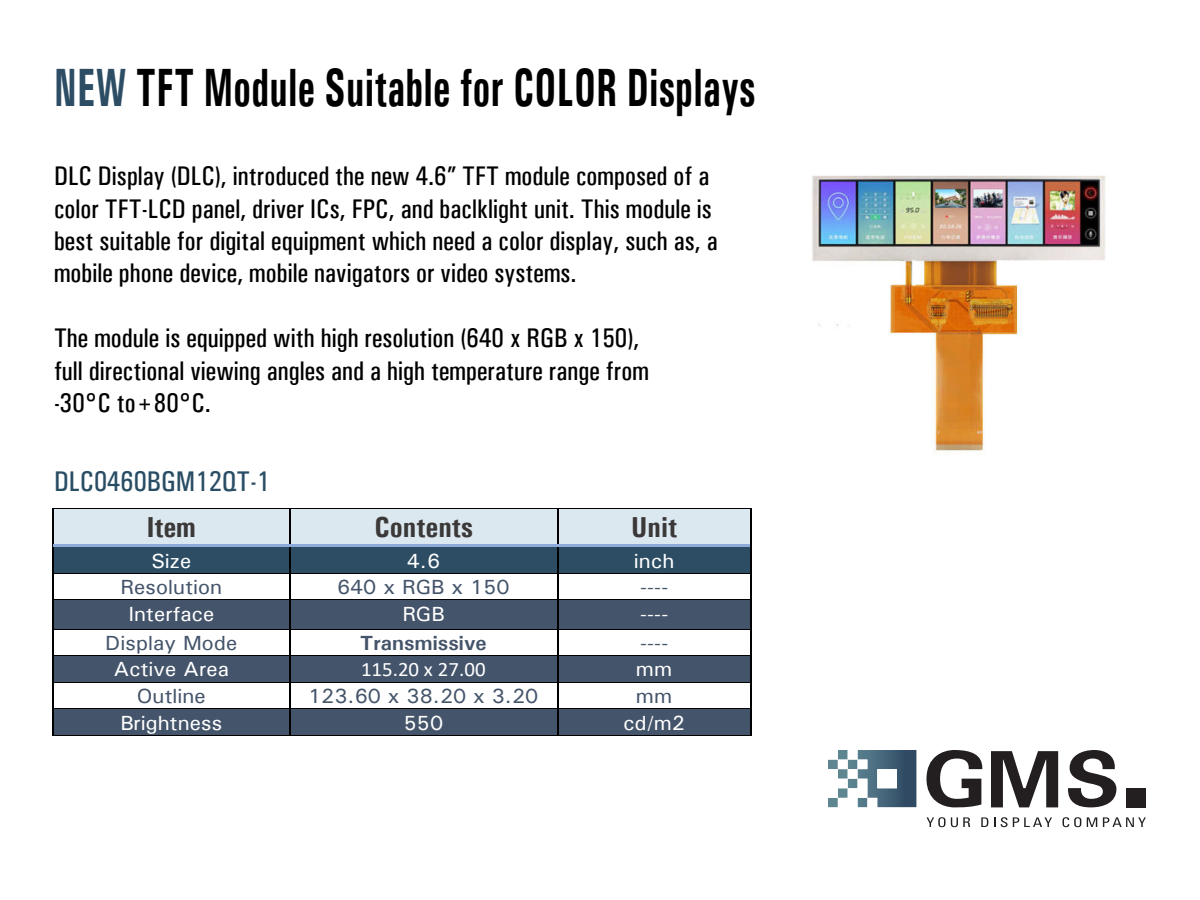
<style>
.page{position:relative;width:1200px;height:900px;background:#fff}
.page>*{position:absolute;margin:0;border:0;box-sizing:border-box;transform-origin:0 0}
.t1{font:700 54px "Univers Condensed";letter-spacing:.01em;color:#000;scale:.73 1}
.t2{font:700 28.95px "Univers Condensed";color:#3b3838}
.t3{font:28.5px "Univers Condensed";color:#294d64}
.t4{font:27px/32.4px "Univers Condensed";color:#000}
.t5{font:20.55px "Univers";color:#44546a}
.t6{font:20.55px "Univers";letter-spacing:.005em;color:#fff}
.t7{font:700 20.55px "Univers";color:#44546a}
.t8{font:20.55px "Calibri";color:#fff}
.s1{color:#2c4d64}
</style>
<div class="page">
<svg style="left:926px;top:750px;width:56px;height:57px"></svg>
<svg style="left:991px;top:751px;width:67px;height:56px"></svg>
<svg style="left:1068px;top:750px;width:48px;height:57px"></svg>
<div style="left:1126px;top:788px;width:20px;height:19px;background:#231f20"></div>
<svg style="left:828px;top:750px;width:89px;height:57px"></svg>
<svg style="left:927px;top:817px;width:43px;height:10px"></svg>
<svg style="left:981px;top:817px;width:7px;height:10px"></svg>
<svg style="left:1001px;top:817px;width:51px;height:10px"></svg>
<svg style="left:1063px;top:817px;width:18px;height:10px"></svg>
<svg style="left:1087px;top:817px;width:10px;height:10px"></svg>
<svg style="left:1103px;top:817px;width:43px;height:10px"></svg>
<img style="left:812px;top:175px;width:294px;height:277px">
<div style="left:53px;top:509px;width:236px;height:35px;background:#dce8f0"></div>
<div style="left:291px;top:509px;width:266px;height:35px;background:#dce8f0"></div>
<div style="left:558px;top:509px;width:192px;height:35px;background:#dce8f0"></div>
<hr style="left:53px;top:508px;width:237px;height:1px;background:#000">
<hr style="left:291px;top:508px;width:266px;height:1px;background:#000">
<hr style="left:558px;top:508px;width:192px;height:1px;background:#000">
<hr style="left:52px;top:509px;width:1px;height:35px;background:#000">
<hr style="left:290px;top:509px;width:1px;height:35px;background:#000">
<hr style="left:557px;top:509px;width:1px;height:35px;background:#000">
<hr style="left:750px;top:509px;width:1px;height:35px;background:#000">
<div style="left:53px;top:548px;width:236px;height:25px;background:#2c4d64"></div>
<div style="left:291px;top:548px;width:266px;height:25px;background:#2c4d64"></div>
<div style="left:558px;top:548px;width:192px;height:25px;background:#2c4d64"></div>
<hr style="left:53px;top:544px;width:237px;height:3px;background:#8eaadb">
<hr style="left:53px;top:547px;width:237px;height:1px;background:#2c4d64">
<hr style="left:293px;top:544px;width:264px;height:3px;background:#8eaadb">
<hr style="left:293px;top:547px;width:264px;height:1px;background:#2c4d64">
<hr style="left:560px;top:544px;width:190px;height:3px;background:#8eaadb">
<hr style="left:560px;top:547px;width:190px;height:1px;background:#2c4d64">
<hr style="left:53px;top:573px;width:237px;height:1px;background:#000">
<hr style="left:291px;top:573px;width:266px;height:1px;background:#000">
<hr style="left:558px;top:573px;width:192px;height:1px;background:#000">
<div style="left:53px;top:600px;width:236px;height:29px;background:#44546a"></div>
<div style="left:291px;top:600px;width:266px;height:29px;background:#44546a"></div>
<div style="left:558px;top:600px;width:192px;height:29px;background:#44546a"></div>
<hr style="left:53px;top:599px;width:237px;height:1px;background:#000">
<hr style="left:291px;top:599px;width:266px;height:1px;background:#000">
<hr style="left:558px;top:599px;width:192px;height:1px;background:#000">
<hr style="left:53px;top:629px;width:237px;height:1px;background:#000">
<hr style="left:291px;top:629px;width:266px;height:1px;background:#000">
<hr style="left:558px;top:629px;width:192px;height:1px;background:#000">
<div style="left:53px;top:656px;width:236px;height:26px;background:#44546a"></div>
<div style="left:291px;top:656px;width:266px;height:26px;background:#44546a"></div>
<div style="left:558px;top:656px;width:192px;height:26px;background:#44546a"></div>
<hr style="left:53px;top:655px;width:237px;height:1px;background:#000">
<hr style="left:291px;top:655px;width:266px;height:1px;background:#000">
<hr style="left:558px;top:655px;width:192px;height:1px;background:#000">
<hr style="left:53px;top:682px;width:237px;height:1px;background:#000">
<hr style="left:291px;top:682px;width:266px;height:1px;background:#000">
<hr style="left:558px;top:682px;width:192px;height:1px;background:#000">
<div style="left:53px;top:710px;width:236px;height:25px;background:#44546a"></div>
<div style="left:291px;top:710px;width:266px;height:25px;background:#44546a"></div>
<div style="left:558px;top:710px;width:192px;height:25px;background:#44546a"></div>
<hr style="left:53px;top:708px;width:237px;height:1px;background:#000">
<hr style="left:291px;top:708px;width:266px;height:1px;background:#000">
<hr style="left:558px;top:708px;width:192px;height:1px;background:#000">
<svg style="left:52px;top:544px;width:1px;height:192px"></svg>
<hr style="left:53px;top:735px;width:237px;height:1px;background:#000">
<svg style="left:290px;top:544px;width:3px;height:192px"></svg>
<hr style="left:291px;top:735px;width:266px;height:1px;background:#000">
<svg style="left:557px;top:544px;width:3px;height:192px"></svg>
<hr style="left:558px;top:735px;width:192px;height:1px;background:#000">
<svg style="left:750px;top:544px;width:1px;height:192px"></svg>
<h1 class="t1" style="left:54px;top:68px;width:963px"><span class="s1">NEW</span> TFT Module Suitable for COLOR Displays</h1>
<p class="t4" style="left:54px;top:162px;width:665px">DLC Display (DLC), introduced the new 4.6” TFT module composed of a color TFT-LCD panel, driver ICs, FPC, and baclklight unit. This module is best suitable for digital equipment which need a color display, such as, a mobile phone device, mobile navigators or video systems.</p>
<p class="t4" style="left:54px;top:324px;width:596px">The module is equipped with high resolution (640 x RGB x 150), full directional viewing angles and a high temperature range from -30°C to+80°C.</p>
<p class="t3" style="left:54px;top:471px;width:217px">DLC0460BGM12QT-1</p>
<p class="t2" style="left:147px;top:510px;width:51px">Item</p>
<p class="t2" style="left:374px;top:510px;width:100px">Contents</p>
<p class="t2" style="left:631px;top:510px;width:48px">Unit</p>
<p class="t6" style="left:151px;top:553px;width:41px">Size</p>
<p class="t6" style="left:407px;top:553px;width:35px">4.6</p>
<p class="t6" style="left:634px;top:553px;width:42px">inch</p>
<p class="t5" style="left:121px;top:580px;width:103px">Resolution</p>
<p class="t5" style="left:337px;top:580px;width:174px">640 x RGB x 150</p>
<p class="t5" style="left:640px;top:580px;width:30px">----</p>
<p class="t6" style="left:128px;top:606px;width:87px">Interface</p>
<p class="t6" style="left:402px;top:606px;width:44px">RGB</p>
<p class="t6" style="left:640px;top:606px;width:30px">----</p>
<p class="t5" style="left:105px;top:636px;width:134px">Display Mode</p>
<p class="t7" style="left:360px;top:631px;width:128px">Transmissive</p>
<p class="t5" style="left:640px;top:636px;width:30px">----</p>
<p class="t6" style="left:114px;top:662px;width:117px">Active Area</p>
<p class="t8" style="left:361px;top:657px;width:126px">115.20 x 27.00</p>
<p class="t6" style="left:636px;top:662px;width:38px">mm</p>
<p class="t5" style="left:137px;top:689px;width:71px">Outline</p>
<p class="t5" style="left:308px;top:689px;width:232px">123.60 x 38.20 x 3.20</p>
<p class="t5" style="left:636px;top:689px;width:38px">mm</p>
<p class="t6" style="left:120px;top:715px;width:103px">Brightness</p>
<p class="t6" style="left:404px;top:715px;width:41px">550</p>
<p class="t6" style="left:623px;top:715px;width:63px">cd/m2</p>
</div>
